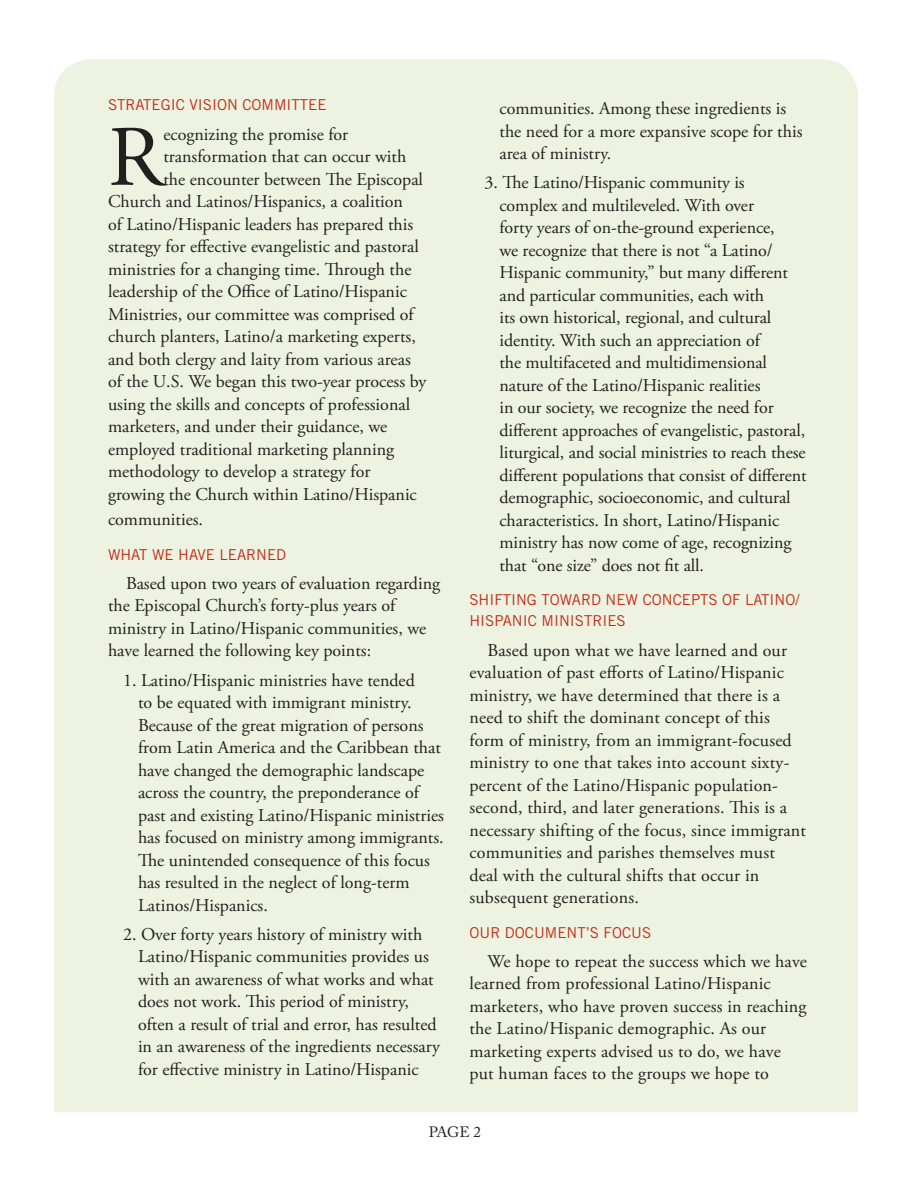
<style>
.page{position:relative;width:918px;height:1188px;background:#fff}
.page>*{position:absolute;margin:0;border:0;box-sizing:border-box;transform-origin:0 0}
.bodytext{font:85.8px "Adobe Garamond Pro";color:#231f20}
.bodytext-2{font:18px/22.5px "Adobe Garamond Pro";color:#231f20}
.bullets{font:18px/22.5px "Adobe Garamond Pro";color:#231f20}
.subheads{font:15px/21px "Trade Gothic LT Std";color:#c02d19}
.t1{font:15px "Adobe Caslon Pro";color:#231f20}
</style>
<div class="page">
<div style="left:54px;top:59px;width:804px;height:1053px;background:#eef2e0"></div>
<p class="subheads" style="left:108px;top:94px;width:220px">STRATEGIC VISION COMMITTEE</p>
<p class="bodytext" style="left:108px;top:106px;width:57px">R</p>
<p class="bodytext-2" style="left:163px;top:123px;width:186px">ecognizing the promise for</p>
<p class="bodytext-2" style="left:163px;top:146px;width:244px">transformation that can occur with</p>
<p class="bodytext-2" style="left:163px;top:168px;width:261px">the encounter between The Episcopal</p>
<p class="bodytext-2" style="left:108px;top:191px;width:297px">Church and Latinos/Hispanics, a coalition</p>
<p class="bodytext-2" style="left:108px;top:213px;width:307px">of Latino/Hispanic leaders has prepared this</p>
<p class="bodytext-2" style="left:108px;top:236px;width:313px">strategy for effective evangelistic and pastoral</p>
<p class="bodytext-2" style="left:108px;top:258px;width:305px">ministries for a changing time. Through the</p>
<p class="bodytext-2" style="left:108px;top:281px;width:300px">leadership of the Office of Latino/Hispanic</p>
<p class="bodytext-2" style="left:108px;top:303px;width:307px">Ministries, our committee was comprised of</p>
<p class="bodytext-2" style="left:108px;top:326px;width:309px">church planters, Latino/a marketing experts,</p>
<p class="bodytext-2" style="left:108px;top:348px;width:304px">and both clergy and laity from various areas</p>
<p class="bodytext-2" style="left:108px;top:371px;width:320px">of the U.S. We began this two-year process by</p>
<p class="bodytext-2" style="left:108px;top:393px;width:304px">using the skills and concepts of professional</p>
<p class="bodytext-2" style="left:108px;top:416px;width:281px">marketers, and under their guidance, we</p>
<p class="bodytext-2" style="left:108px;top:438px;width:288px">employed traditional marketing planning</p>
<p class="bodytext-2" style="left:108px;top:461px;width:264px">methodology to develop a strategy for</p>
<p class="bodytext-2" style="left:108px;top:483px;width:310px">growing the Church within Latino/Hispanic</p>
<p class="bodytext-2" style="left:108px;top:509px;width:97px">communities.</p>
<p class="subheads" style="left:108px;top:544px;width:180px">WHAT WE HAVE LEARNED</p>
<p class="bodytext-2" style="left:108px;top:573px;width:334px;text-indent:18px">Based upon two years of evaluation regarding the Episcopal Church’s forty-plus years of ministry in Latino/Hispanic communities, we have learned the following key points:</p>
<p class="bullets" style="left:138px;top:669px;width:308px;text-indent:-15px">1. Latino/Hispanic ministries have tended<br>to be equated with immigrant ministry.<br>Because of the great migration of persons from Latin America and the Caribbean that have changed the demographic landscape across the country, the preponderance of past and existing Latino/Hispanic ministries has focused on ministry among immigrants.<br>The unintended consequence of this focus has resulted in the neglect of long-term Latinos/Hispanics.</p>
<p class="bullets" style="left:138px;top:924px;width:303px;text-indent:-15px">2. Over forty years history of ministry with Latino/Hispanic communities provides us with an awareness of what works and what does not work. This period of ministry, often a result of trial and error, has resulted in an awareness of the ingredients necessary for effective ministry in Latino/Hispanic</p>
<p class="bullets" style="left:500px;top:98px;width:305px">communities. Among these ingredients is the need for a more expansive scope for this area of ministry.</p>
<p class="bullets" style="left:500px;top:172px;width:309px;text-indent:-15px">3. The Latino/Hispanic community is complex and multileveled. With over<br>forty years of on-the-ground experience,<br>we recognize that there is not “a Latino/ Hispanic community,” but many different and particular communities, each with<br>its own historical, regional, and cultural identity. With such an appreciation of<br>the multifaceted and multidimensional nature of the Latino/Hispanic realities<br>in our society, we recognize the need for different approaches of evangelistic, pastoral, liturgical, and social ministries to reach these different populations that consist of different demographic, socioeconomic, and cultural characteristics. In short, Latino/Hispanic ministry has now come of age, recognizing that “one size” does not fit all.</p>
<p class="subheads" style="left:470px;top:589px;width:332px">SHIFTING TOWARD N EW CONCEPTS OF LATINO/<br>H ISPANIC M INISTRIES</p>
<p class="bodytext-2" style="left:470px;top:639px;width:338px;text-indent:18px">Based upon what we have learned and our evaluation of past efforts of Latino/Hispanic ministry, we have determined that there is a need to shift the dominant concept of this form of ministry, from an immigrant-focused ministry to one that takes into account sixty&shy;percent of the Latino/Hispanic population&shy;second, third, and later generations. This is a necessary shifting of the focus, since immigrant communities and parishes themselves must deal with the cultural shifts that occur in subsequent generations.</p>
<p class="subheads" style="left:470px;top:922px;width:183px">OUR DOCUMENT’S FOCUS</p>
<p class="bodytext-2" style="left:470px;top:951px;width:339px;text-indent:18px">We hope to repeat the success which we have learned from professional Latino/Hispanic marketers, who have proven success in reaching the Latino/Hispanic demographic. As our marketing experts advised us to do, we have put human faces to the groups we hope to</p>
<p class="t1" style="left:429px;top:1123px;width:43px">PAGE</p>
</div>
